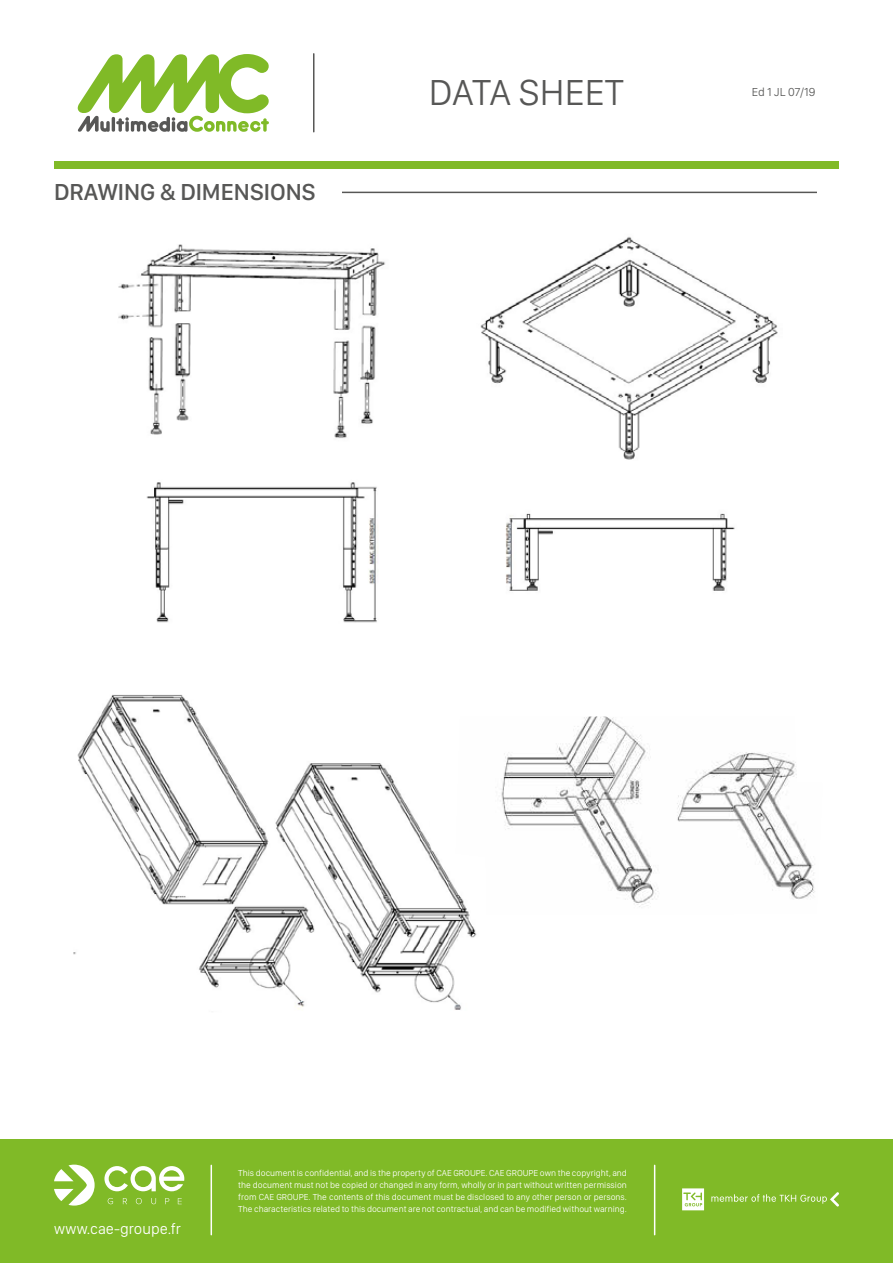
<style>
.page{position:relative;width:893px;height:1263px;background:#fff}
.page>*{position:absolute;margin:0;border:0;box-sizing:border-box;transform-origin:0 0}
.t1{font:300 37.5px "SF Compact Display";color:#575756}
.t2{font:500 24px "SF Compact Display";color:#575756}
.t3{font:300 15.6px "SF Compact Display";color:#fff}
.t4{font:300 12px "SF Compact Display";letter-spacing:-.005em;color:#575756}
.t5{font:300 9px/12px "SF Compact Display";color:#fff;text-align:justify}
</style>
<div class="page">
<div style="left:0;top:1139px;width:893px;height:124px;background:#80ba27"></div>
<svg style="left:104px;top:1166px;width:80px;height:25px"></svg>
<svg style="left:54px;top:1164px;width:41px;height:41px"></svg>
<svg style="left:108px;top:1198px;width:5px;height:6px"></svg>
<svg style="left:123px;top:1198px;width:4px;height:6px"></svg>
<svg style="left:136px;top:1198px;width:6px;height:6px"></svg>
<svg style="left:151px;top:1198px;width:5px;height:6px"></svg>
<svg style="left:165px;top:1198px;width:4px;height:6px"></svg>
<svg style="left:178px;top:1198px;width:4px;height:6px"></svg>
<svg style="left:711px;top:1192px;width:128px;height:14px"></svg>
<svg style="left:682px;top:1188px;width:22px;height:22px"></svg>
<hr style="left:211px;top:1165px;width:1px;height:70px;background:#fff">
<hr style="left:654px;top:1165px;width:1px;height:70px;background:#fff">
<svg style="left:78px;top:54px;width:191px;height:78px"></svg>
<div style="left:54px;top:161px;width:785px;height:8px;background:#80ba27"></div>
<hr style="left:313px;top:54px;width:1px;height:78px;background:#575756">
<hr style="left:54px;top:192px;width:763px;height:1px;background:#575756">
<div style="left:54px;top:178px;width:288px;height:22px;background:#fff"></div>
<img style="left:501px;top:716px;width:314px;height:191px">
<img style="left:73px;top:695px;width:404px;height:315px">
<img style="left:118px;top:236px;width:660px;height:387px">
<h2 class="t2" style="left:54px;top:173px;width:263px">DRAWING &amp; DIMENSIONS</h2>
<h1 class="t1" style="left:429px;top:63px;width:196px">DATA SHEET</h1>
<h3 class="t4" style="left:752px;top:82px;width:65px">Ed 1 JL 07/19</h3>
<h3 class="t3" style="left:54px;top:1216px;width:129px">www.cae-groupe.fr</h3>
<p class="t5" style="left:238px;top:1167px;width:390px">This document is confidential, and is the property of CAE GROUPE. CAE GROUPE own the copyright, and the document must not be copied or changed in any form, wholly or in part without written permission from CAE GROUPE. The contents of this document must be disclosed to any other person or persons.<br>The characteristics related to this document are not contractual, and can be modified without warning.</p>
</div>
